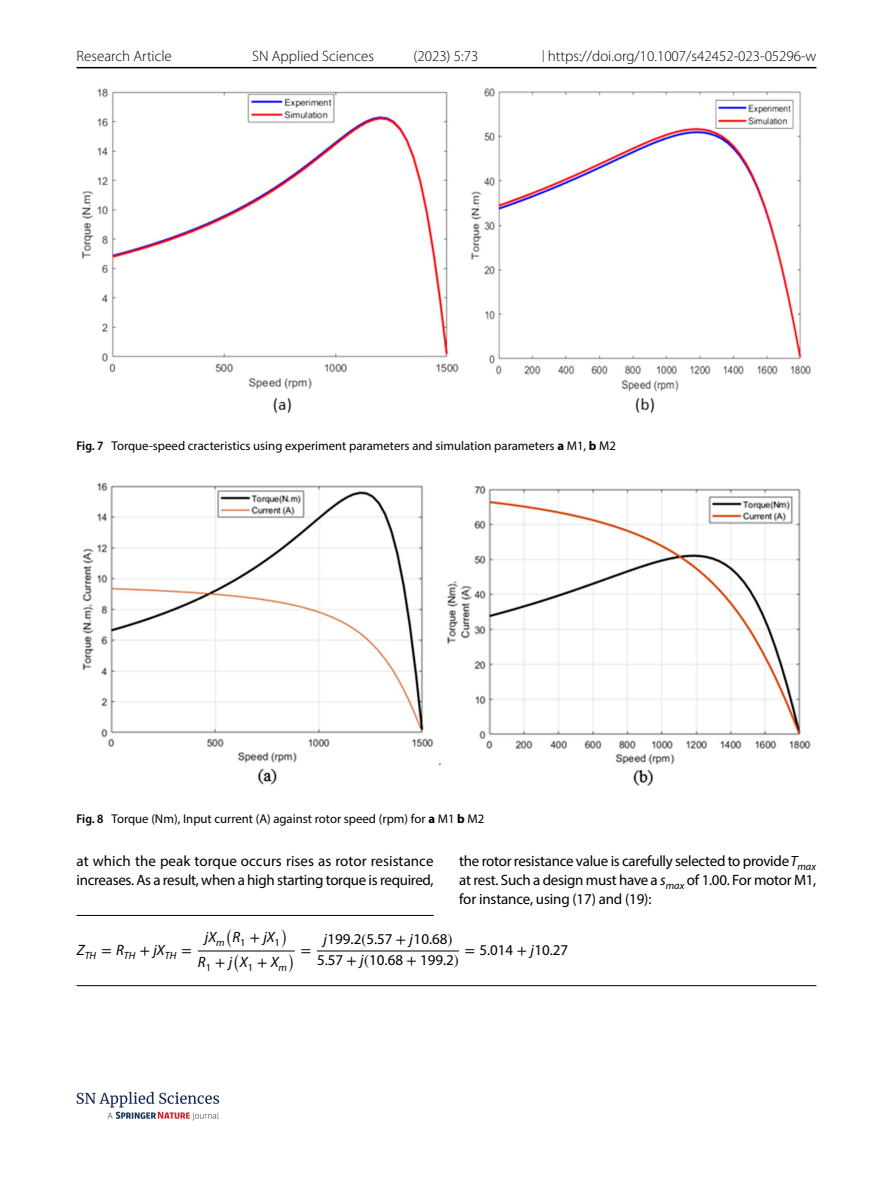
<style>
.page{position:relative;width:893px;height:1187px;background:#fff}
.page>*{position:absolute;margin:0;border:0;box-sizing:border-box;transform-origin:0 0}
.t1{font:15px/18.8px "Myriad Pro";letter-spacing:-.015em;color:#000}
.t2{font:300 15px "Myriad Pro";color:#000}
.t3{font:15px/20.9px "Myriad Pro Regular 37";color:#000;text-align:center}
.t4{font:15px "Myriad Pro It 47";color:#000}
.t5{font:15px "STIX Math Extensions Regular 4";color:#000}
.t6{font:12.75px "Myriad Pro";color:#000}
.t7{font:10.5px "Myriad Pro It 47";color:#000}
.s1{font-size:12px}
.s2{font-weight:600;font-stretch:semi-condensed}
.s3{font-weight:700}
.s4{font-family:"Myriad Pro It 34"}
.s5{font-family:"Myriad Pro It 44"}
.s6{font-family:"STIX Math Regular 29"}
.s7{font-family:"Myriad Pro It 47"}
</style>
<div class="page">
<hr style="left:77px;top:67px;width:739px;height:1px;background:#000">
<img style="left:77px;top:1091px;width:143px;height:29px">
<hr style="left:77px;top:914px;width:357px;height:1px;background:#000">
<hr style="left:77px;top:985px;width:739px;height:1px;background:#000">
<hr style="left:198px;top:950px;width:97px;height:1px;background:#000">
<hr style="left:317px;top:950px;width:142px;height:1px;background:#000">
<img style="left:82px;top:88px;width:729px;height:325px">
<img style="left:82px;top:482px;width:729px;height:304px">
<p class="t2" style="left:77px;top:47px;width:97px">Research Article</p>
<p class="t2" style="left:252px;top:47px;width:123px">SN Applied Sciences</p>
<p class="t2" style="left:413px;top:47px;width:67px">(2023) 5:73</p>
<p class="t2" style="left:542px;top:47px;width:276px"><span class="s1">|</span> https://doi.org/10.1007/s42452-023-05296-w</p>
<p class="t6" style="left:77px;top:437px;width:541px"><span class="s2">Fig. 7</span> Torque-speed cracteristics using experiment parameters and simulation parameters <span class="s3">a</span> M1, <span class="s3">b</span> M2</p>
<p class="t6" style="left:77px;top:810px;width:409px"><span class="s2">Fig. 8</span> Torque (Nm), Input current (A) against rotor speed (rpm) for <span class="s3">a</span> M1 <span class="s3">b</span> M2</p>
<p class="t1" style="left:77px;top:851px;width:359px">at which the peak torque occurs rises as rotor resistance increases. As a result, when a high starting torque is required,</p>
<p class="t1" style="left:459px;top:851px;width:359px;text-align:justify">the rotor resistance value is carefully selected to provide <span class="s4">T</span><sub>max </sub>at rest. Such a design must have a <span class="s5">s</span><sub>max</sub> of 1.00. For motor M1, for instance, using (17) and (19):</p>
<p class="t7" style="left:77px;top:950px;width:117px"><sup>Z</sup>TH <sup>=</sup> <sup>R</sup>TH <sup>+</sup> <sup>jX</sup>TH <sup>=</sup></p>
<p class="t4" style="left:205px;top:931px;width:21px">jX<sub>m</sub></p>
<p class="t5" style="left:225px;top:916px;width:9px">(</p>
<p class="t4" style="left:232px;top:931px;width:49px">R<sub>1</sub> <span class="s6">+</span> jX<sub>1</sub></p>
<p class="t5" style="left:281px;top:916px;width:9px">)</p>
<p class="t4" style="left:198px;top:956px;width:36px">R<sub>1</sub> <span class="s6">+</span>j</p>
<p class="t5" style="left:233px;top:941px;width:9px">(</p>
<p class="t4" style="left:240px;top:956px;width:49px">X<sub>1</sub> <span class="s6">+</span> X<sub>m</sub></p>
<p class="t5" style="left:288px;top:941px;width:25px">) <span class="s6">=</span></p>
<p class="t3" style="left:317px;top:929px;width:143px"><span class="s7">j</span>199.2<span class="s6">(</span>5.57 <span class="s6">+</span> <span class="s7">j</span>10.68<span class="s6">)<br></span>5.57 <span class="s6">+</span> <span class="s7">j</span><span class="s6">(</span>10.68 <span class="s6">+</span> 199.2<span class="s6">)</span></p>
<p class="t3" style="left:465px;top:939px;width:105px"><span class="s6">=</span> 5.014 <span class="s6">+</span> <span class="s7">j</span>10.27</p>
</div>
